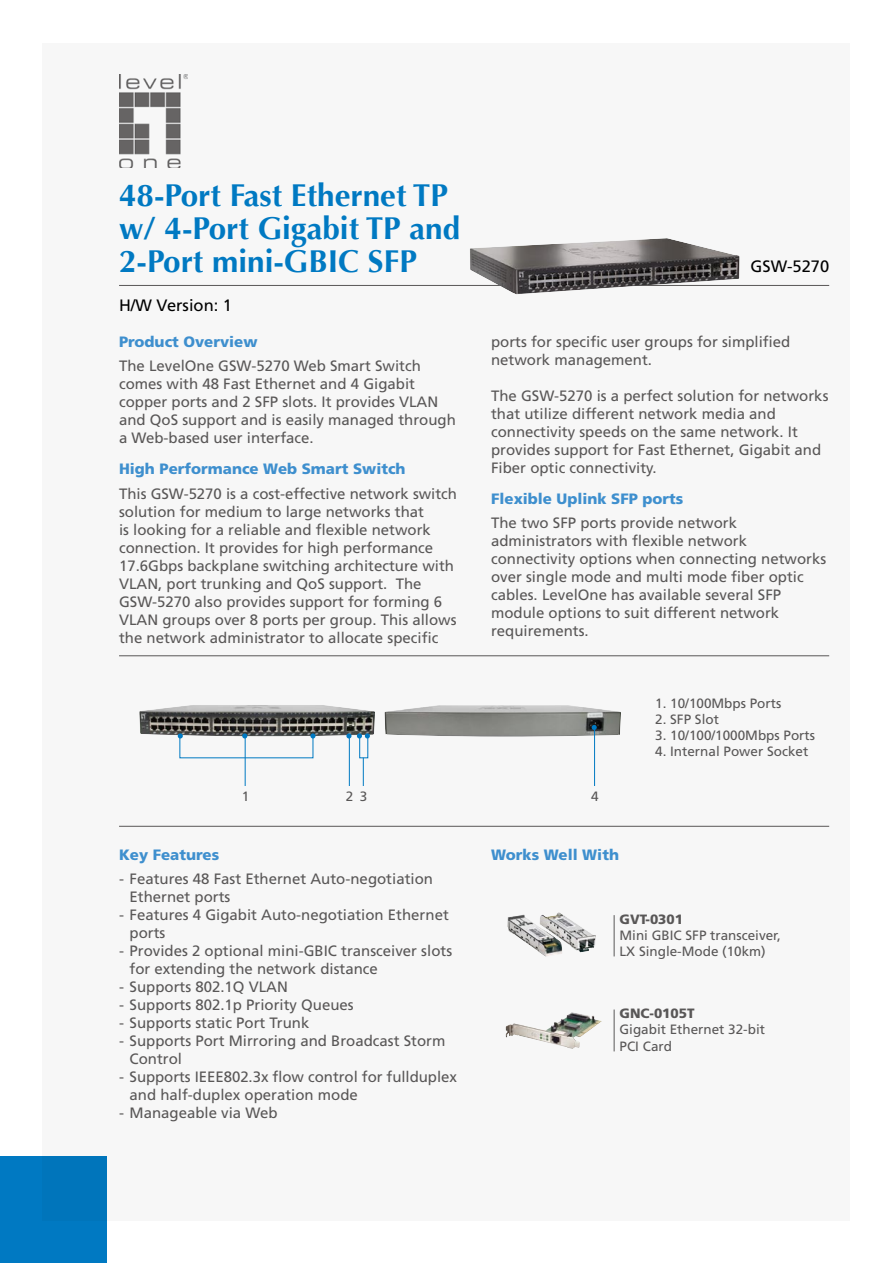
<style>
.page{position:relative;width:893px;height:1263px;background:#fff}
.page>*{position:absolute;margin:0;border:0;box-sizing:border-box;transform-origin:0 0}
.t1{font:700 31.5px/33px "Optima";color:#0079c2}
.t2{font:16.5px "Frutiger CE";color:#000}
.t3{font:15px/18px "Frutiger CE";color:#595757}
.t4{font:900 15px "Frutiger CE";color:#3e8fce}
.t5{font:13.5px/16.2px "Frutiger CE";color:#595757}
.t6{font:900 13.5px "Frutiger CE";color:#595757}
</style>
<div class="page">
<div style="left:43px;top:43px;width:807px;height:1177px;background:#f7f7f7"></div>
<div style="left:0;top:1157px;width:106px;height:106px;background:#0079c2"></div>
<img style="left:119px;top:74px;width:68px;height:94px">
<hr style="left:119px;top:285px;width:710px;height:1px;background:#595757">
<img style="left:139px;top:705px;width:236px;height:31px">
<img style="left:384px;top:705px;width:237px;height:32px">
<hr style="left:119px;top:655px;width:710px;height:1px;background:#595757">
<hr style="left:119px;top:826px;width:710px;height:1px;background:#595757">
<hr style="left:614px;top:915px;width:1px;height:41px;background:#595757">
<hr style="left:245px;top:737px;width:1px;height:49px;background:#0079c2">
<img style="left:507px;top:912px;width:89px;height:45px">
<hr style="left:614px;top:1009px;width:1px;height:42px;background:#595757">
<img style="left:505px;top:1012px;width:97px;height:37px">
<img style="left:470px;top:238px;width:270px;height:56px">
<hr style="left:594px;top:729px;width:1px;height:57px;background:#0079c2">
<svg style="left:592px;top:725px;width:5px;height:5px"></svg>
<hr style="left:349px;top:737px;width:1px;height:49px;background:#0079c2">
<svg style="left:346px;top:733px;width:5px;height:5px"></svg>
<svg style="left:357px;top:733px;width:13px;height:53px"></svg>
<svg style="left:178px;top:733px;width:137px;height:25px"></svg>
<h1 class="t1" style="left:119px;top:179px;width:343px">48-Port Fast Ethernet TP w/ 4-Port Gigabit TP and<br>2-Port mini-GBIC SFP</h1>
<p class="t2" style="left:119px;top:296px;width:115px">H/W Version: 1</p>
<p class="t4" style="left:119px;top:333px;width:140px">Product Overview</p>
<p class="t3" style="left:119px;top:357px;width:338px">The LevelOne GSW-5270 Web Smart Switch comes with 48 Fast Ethernet and 4 Gigabit copper ports and 2 SFP slots. It provides VLAN and QoS support and is easily managed through a Web-based user interface.</p>
<p class="t4" style="left:119px;top:460px;width:288px">High Performance Web Smart Switch</p>
<p class="t3" style="left:119px;top:484px;width:339px">This GSW-5270 is a cost-effective network switch solution for medium to large networks that<br>is looking for a reliable and flexible network connection. It provides for high performance 17.6Gbps backplane switching architecture with VLAN, port trunking and QoS support. The GSW-5270 also provides support for forming 6<br>VLAN groups over 8 ports per group. This allows the network administrator to allocate specific</p>
<p class="t2" style="left:751px;top:257px;width:80px">GSW-5270</p>
<p class="t3" style="left:491px;top:333px;width:301px">ports for specific user groups for simplified network management.</p>
<p class="t3" style="left:491px;top:387px;width:339px">The GSW-5270 is a perfect solution for networks that utilize different network media and connectivity speeds on the same network. It provides support for Fast Ethernet, Gigabit and Fiber optic connectivity.</p>
<p class="t4" style="left:491px;top:490px;width:194px">Flexible Uplink SFP ports</p>
<p class="t3" style="left:491px;top:514px;width:337px">The two SFP ports provide network administrators with flexible network connectivity options when connecting networks over single mode and multi mode fiber optic cables. LevelOne has available several SFP module options to suit different network requirements.</p>
<p class="t5" style="left:655px;top:695px;width:128px">1. 10/100Mbps Ports</p>
<p class="t5" style="left:655px;top:711px;width:65px">2. SFP Slot</p>
<p class="t5" style="left:655px;top:727px;width:161px">3. 10/100/1000Mbps Ports</p>
<p class="t5" style="left:655px;top:743px;width:155px">4. Internal Power Socket</p>
<p class="t5" style="left:242px;top:788px;width:9px">1</p>
<p class="t5" style="left:346px;top:788px;width:23px">2 3</p>
<p class="t5" style="left:591px;top:788px;width:9px">4</p>
<p class="t4" style="left:119px;top:846px;width:102px">Key Features</p>
<p class="t3" style="left:130px;top:870px;width:305px;text-indent:-10px">- Features 48 Fast Ethernet Auto-negotiation<br>Ethernet ports</p>
<p class="t3" style="left:130px;top:906px;width:321px;text-indent:-10px">- Features 4 Gigabit Auto-negotiation Ethernet ports</p>
<p class="t3" style="left:130px;top:942px;width:324px;text-indent:-10px">- Provides 2 optional mini-GBIC transceiver slots for extending the network distance</p>
<p class="t3" style="left:119px;top:978px;width:170px">- Supports 802.1Q VLAN</p>
<p class="t3" style="left:119px;top:996px;width:236px">- Supports 802.1p Priority Queues</p>
<p class="t3" style="left:119px;top:1014px;width:192px">- Supports static Port Trunk</p>
<p class="t3" style="left:130px;top:1032px;width:317px;text-indent:-10px">- Supports Port Mirroring and Broadcast Storm<br>Control</p>
<p class="t3" style="left:130px;top:1068px;width:329px;text-indent:-10px">- Supports IEEE802.3x flow control for fullduplex and half-duplex operation mode</p>
<p class="t3" style="left:119px;top:1104px;width:160px">- Manageable via Web</p>
<p class="t4" style="left:491px;top:846px;width:129px">Works Well With</p>
<p class="t6" style="left:619px;top:911px;width:65px">GVT-0301</p>
<p class="t5" style="left:619px;top:927px;width:163px">Mini GBIC SFP transceiver,<br>LX Single-Mode (10km)</p>
<p class="t6" style="left:619px;top:1005px;width:77px">GNC-0105T</p>
<p class="t5" style="left:619px;top:1021px;width:147px">Gigabit Ethernet 32-bit<br>PCI Card</p>
</div>
